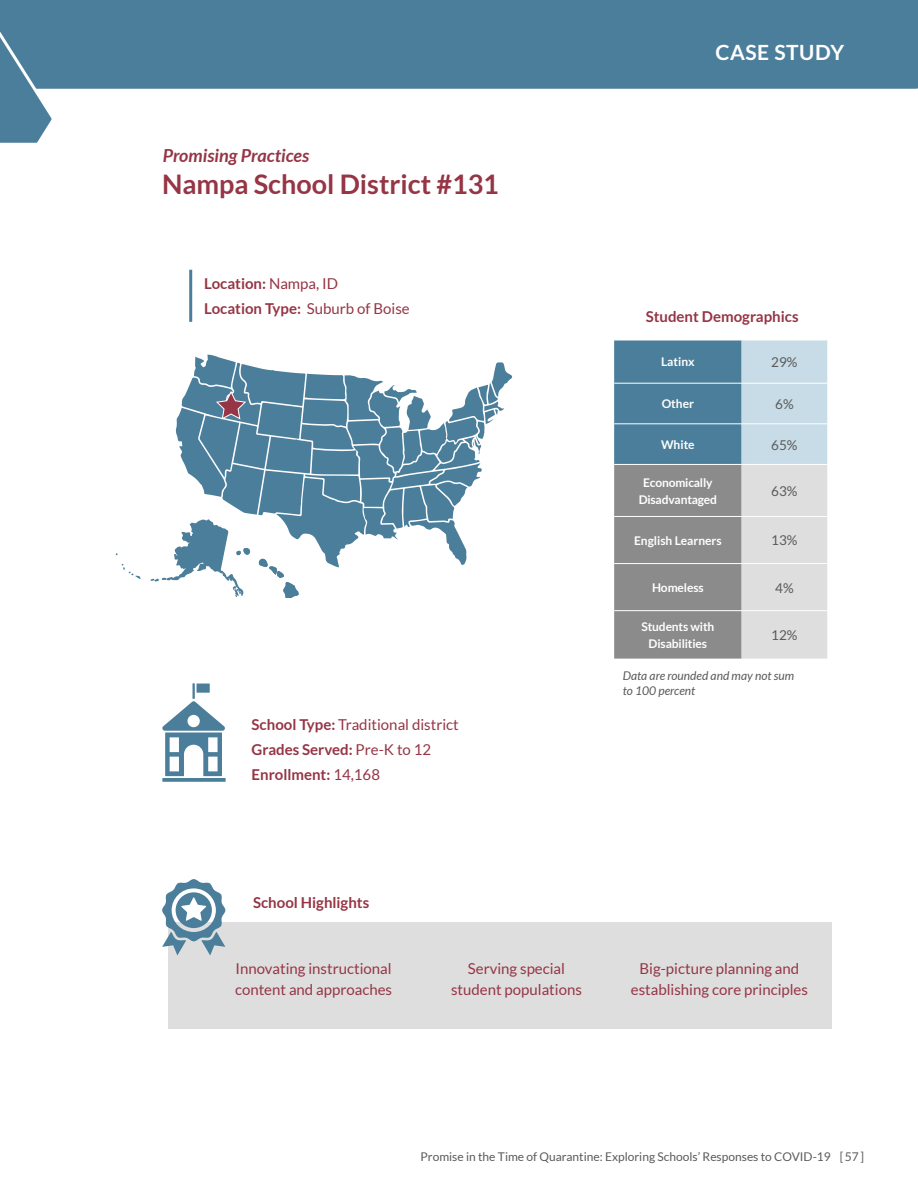
<style>
.page{position:relative;width:918px;height:1188px;background:#fff}
.page>*{position:absolute;margin:0;border:0;box-sizing:border-box;transform-origin:0 0}
.Header_1{font:700 27px "Lato";color:#953545}
.Header_1-2{font:700 21px "Lato";letter-spacing:.025em;color:#fff}
.Section_Opener_Title{font:italic 700 18px "Lato";color:#953545}
.Header_2{font:15px/21px "Lato";color:#953545;text-align:center}
.Body_Copy{font:700 15px "Lato";color:#953545}
.Body_Copy-2{font:15px "Lato";color:#953545}
.Body_Copy-3{font:13.5px "Lato";color:#5a5a5a}
.Body_Copy-4{font:700 12px/16.5px "Lato";letter-spacing:-.01em;color:#fff;text-align:center}
.t1{font:12px "Lato";color:#5a5a5a}
.Body_Copy-5{font:italic 12px/15px "Lato";color:#5a5a5a}
.s1{font-weight:400}
.s2{font-weight:700}
</style>
<div class="page">
<svg style="left:614px;top:341px;width:213px;height:318px;background:#9aa9b1"></svg>
<hr style="left:614px;top:383px;width:128px;height:1px;background:#fff">
<hr style="left:742px;top:383px;width:85px;height:1px;background:#fff">
<hr style="left:614px;top:423px;width:128px;height:1px;background:#fff">
<hr style="left:742px;top:423px;width:85px;height:1px;background:#fff">
<hr style="left:614px;top:464px;width:128px;height:1px;background:#fff">
<hr style="left:742px;top:464px;width:85px;height:1px;background:#fff">
<hr style="left:614px;top:516px;width:128px;height:1px;background:#fff">
<hr style="left:742px;top:516px;width:85px;height:1px;background:#fff">
<hr style="left:614px;top:563px;width:128px;height:1px;background:#fff">
<hr style="left:742px;top:563px;width:85px;height:1px;background:#fff">
<hr style="left:614px;top:610px;width:128px;height:1px;background:#fff">
<hr style="left:742px;top:610px;width:85px;height:1px;background:#fff">
<hr style="left:189px;top:270px;width:3px;height:52px;background:#4b7e9a">
<svg style="left:116px;top:355px;width:396px;height:242px"></svg>
<svg style="left:162px;top:778px;width:64px;height:4px"></svg>
<svg style="left:162px;top:701px;width:63px;height:75px"></svg>
<hr style="left:192px;top:683px;width:3px;height:16px;background:#4b7e9a">
<div style="left:197px;top:684px;width:13px;height:9px;background:#4b7e9a"></div>
<div style="left:169px;top:922px;width:663px;height:106px;background:#dedede"></div>
<svg style="left:162px;top:879px;width:63px;height:77px"></svg>
<div style="left:56px;top:0;width:862px;height:89px;background:#4b7e9a"></div>
<svg style="left:0;top:0;width:56px;height:143px;background:#5e8ca4"></svg>
<p class="Section_Opener_Title" style="left:163px;top:145px;width:148px">Promising Practices</p>
<p class="Header_1" style="left:162px;top:169px;width:338px">Nampa School District #131</p>
<p class="Body_Copy" style="left:204px;top:275px;width:135px">Location: <span class="s1">Nampa, ID</span></p>
<p class="Body_Copy" style="left:204px;top:300px;width:207px">Location Type: <span class="s1">Suburb of Boise</span></p>
<p class="Body_Copy-2" style="left:252px;top:716px;width:209px"><span class="s2">School Type:</span> Traditional district</p>
<p class="Body_Copy" style="left:252px;top:741px;width:181px">Grades Served: <span class="s1">Pre-K to 12</span></p>
<p class="Body_Copy" style="left:252px;top:766px;width:130px">Enrollment: <span class="s1">14,168</span></p>
<p class="Body_Copy" style="left:253px;top:894px;width:118px">School Highlights</p>
<p class="Header_1-2" style="left:715px;top:40px;width:130px">CASE STUDY</p>
<p class="Body_Copy" style="left:646px;top:308px;width:154px">Student Demographics</p>
<p class="Body_Copy-4" style="left:661px;top:354px;width:35px">Latinx</p>
<p class="Body_Copy-3" style="left:771px;top:355px;width:28px">29%</p>
<p class="Body_Copy-4" style="left:662px;top:396px;width:34px">Other</p>
<p class="Body_Copy-3" style="left:775px;top:397px;width:20px">6%</p>
<p class="Body_Copy-4" style="left:661px;top:436px;width:35px">White</p>
<p class="Body_Copy-3" style="left:771px;top:437px;width:28px">65%</p>
<p class="Body_Copy-4" style="left:639px;top:474px;width:80px">Economically<br>Disadvantaged</p>
<p class="Body_Copy-3" style="left:771px;top:483px;width:28px">63%</p>
<p class="Body_Copy-4" style="left:634px;top:532px;width:89px">English Learners</p>
<p class="Body_Copy-3" style="left:771px;top:533px;width:28px">13%</p>
<p class="Body_Copy-4" style="left:652px;top:579px;width:53px">Homeless</p>
<p class="Body_Copy-3" style="left:775px;top:580px;width:20px">4%</p>
<p class="Body_Copy-4" style="left:641px;top:619px;width:74px">Students with<br>Disabilities</p>
<p class="Body_Copy-3" style="left:771px;top:628px;width:28px">12%</p>
<p class="Body_Copy-5" style="left:623px;top:668px;width:173px">Data are rounded and may not sum to 100 percent</p>
<p class="Header_2" style="left:235px;top:958px;width:159px;text-align:left">Innovating instructional content and approaches</p>
<p class="Header_2" style="left:451px;top:958px;width:132px">Serving special student populations</p>
<p class="Header_2" style="left:631px;top:958px;width:179px">Big-picture planning and establishing core principles</p>
<p class="t1" style="left:421px;top:1150px;width:445px">Promise in the Time of Quarantine: Exploring Schools’ Responses to COVID-19 [57]</p>
</div>
